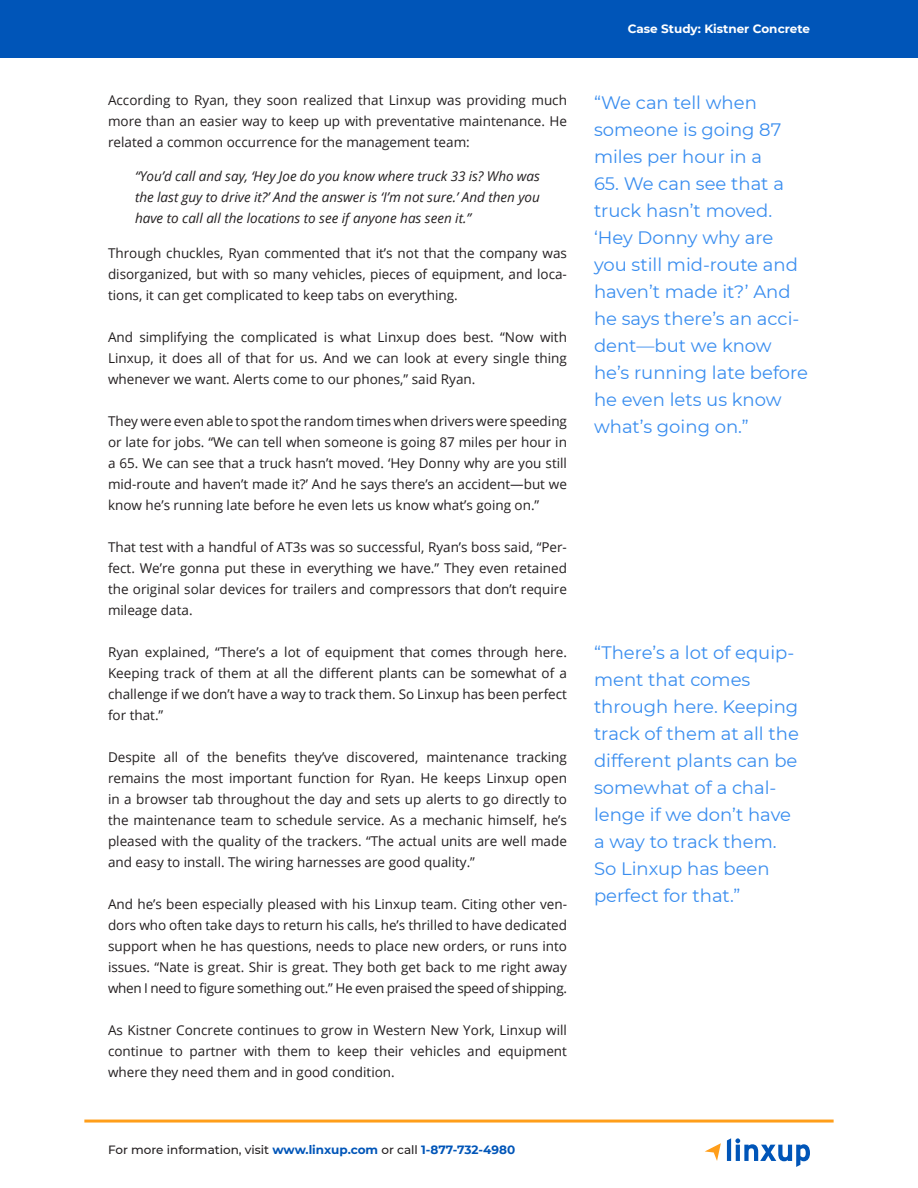
<style>
.page{position:relative;width:918px;height:1188px;background:#fff}
.page>*{position:absolute;margin:0;border:0;box-sizing:border-box;transform-origin:0 0}
.t1{font:18px/27px "Montserrat";color:#398def}
.t2{font:13.5px/21px "Open Sans";color:#231f20;text-align:justify}
.t3{font:italic 13.5px/21px "Open Sans";color:#231f20;text-align:justify}
.t4{font:500 12px "Montserrat";color:#231f20}
.t5{font:700 12px "Montserrat";color:#fff}
.s1{font-weight:700;color:#0055b8}
</style>
<div class="page">
<hr style="left:84px;top:1120px;width:750px;height:3px;background:#ff9e1a">
<svg style="left:727px;top:1138px;width:83px;height:29px"></svg>
<svg style="left:705px;top:1143px;width:16px;height:18px"></svg>
<div style="left:0;top:0;width:918px;height:57px;background:#0055b8"></div>
<p class="t2" style="left:108px;top:89px;width:461px">According to Ryan, they soon realized that Linxup was providing much more than an easier way to keep up with preventative maintenance. He related a common occurrence for the management team:</p>
<p class="t3" style="left:135px;top:166px;width:407px">“You’d call and say, ‘Hey Joe do you know where truck 33 is? Who was the last guy to drive it?’ And the answer is ‘I’m not sure.’ And then you have to call all the locations to see if anyone has seen it.”</p>
<p class="t2" style="left:108px;top:242px;width:461px">Through chuckles, Ryan commented that it’s not that the company was disorganized, but with so many vehicles, pieces of equipment, and loca&shy;tions, it can get complicated to keep tabs on everything.</p>
<p class="t2" style="left:108px;top:326px;width:461px">And simplifying the complicated is what Linxup does best. “Now with Linxup, it does all of that for us. And we can look at every single thing whenever we want. Alerts come to our phones,” said Ryan.</p>
<p class="t2" style="left:108px;top:410px;width:461px">They were even able to spot the random times when drivers were speeding or late for jobs. “We can tell when someone is going 87 miles per hour in a 65. We can see that a truck hasn’t moved. ‘Hey Donny why are you still mid-route and haven’t made it?’ And he says there’s an accident—but we know he’s running late before he even lets us know what’s going on.”</p>
<p class="t2" style="left:108px;top:536px;width:461px">That test with a handful of AT3s was so successful, Ryan’s boss said, “Per&shy;fect. We’re gonna put these in everything we have.” They even retained the original solar devices for trailers and compressors that don’t require mileage data.</p>
<p class="t2" style="left:108px;top:641px;width:461px">Ryan explained, “There’s a lot of equipment that comes through here.<br>Keeping track of them at all the different plants can be somewhat of a challenge if we don’t have a way to track them. So Linxup has been perfect for that.”</p>
<p class="t2" style="left:108px;top:746px;width:461px">Despite all of the benefits they’ve discovered, maintenance tracking remains the most important function for Ryan. He keeps Linxup open in a browser tab throughout the day and sets up alerts to go directly to the maintenance team to schedule service. As a mechanic himself, he’s pleased with the quality of the trackers. “The actual units are well made and easy to install. The wiring harnesses are good quality.”</p>
<p class="t2" style="left:108px;top:893px;width:461px">And he’s been especially pleased with his Linxup team. Citing other ven&shy;dors who often take days to return his calls, he’s thrilled to have dedicated support when he has questions, needs to place new orders, or runs into issues. “Nate is great. Shir is great. They both get back to me right away when I need to figure something out.” He even praised the speed of shipping.</p>
<p class="t2" style="left:108px;top:1019px;width:461px">As Kistner Concrete continues to grow in Western New York, Linxup will continue to partner with them to keep their vehicles and equipment where they need them and in good condition.</p>
<p class="t4" style="left:108px;top:1142px;width:409px">For more information, visit <span class="s1">www.linxup.com</span> or call <span class="s1">1-877-732-4980</span></p>
<p class="t5" style="left:628px;top:20px;width:184px">Case Study: Kistner Concrete</p>
<h1 class="t1" style="left:594px;top:88px;width:189px">“We can tell when someone is going 87 miles per hour in a</h1>
<h1 class="t1" style="left:594px;top:169px;width:216px">65. We can see that a truck hasn’t moved. ‘Hey Donny why are you still mid-route and haven’t made it?’ And he says there’s an acci&shy;dent—but we know he’s running late before he even lets us know what’s going on.”</h1>
<h1 class="t1" style="left:594px;top:638px;width:206px">“There’s a lot of equip&shy;ment that comes through here. Keeping track of them at all the different plants can be somewhat of a chal&shy;lenge if we don’t have a way to track them.<br>So Linxup has been perfect for that.”</h1>
</div>
